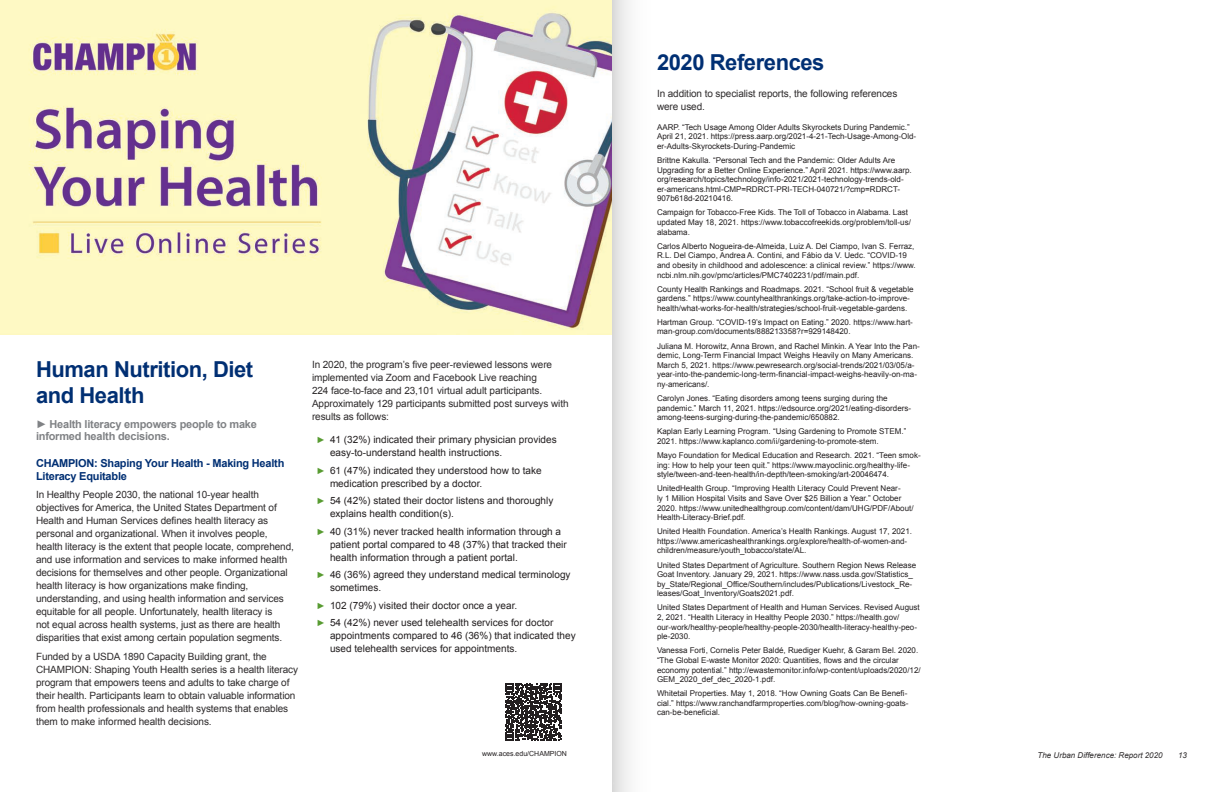
<style>
.page{position:relative;width:1224px;height:792px;background:#fff}
.page>*{position:absolute;margin:0;border:0;box-sizing:border-box;transform-origin:0 0}
.Headings{font:700 22px/26.4px "Arial";letter-spacing:-.02em;color:#002f73}
.Overview{font:700 11px/12px "Arial";letter-spacing:-.02em;color:#808285}
.Subhead_Blue{font:700 11px/13.2px "Arial";letter-spacing:-.02em;color:#002f73}
.Body_Text{font:10px/13px "Arial";letter-spacing:-.01em;color:#2e2b2c}
.t1{font:10px/13px "Arial";color:#231f20}
.References{font:8px/9.6px "Arial";color:#231f20}
.t2{font:italic 8px "Arial";color:#2e2b2c}
.Indicia{font:7px "Arial";color:#231f20}
.s1{font-weight:900;font-size:9px;color:#589b31}
</style>
<div class="page">
<svg style="left:505px;top:683px;width:57px;height:58px"></svg>
<div style="left:612px;top:0;width:74px;height:792px;background:linear-gradient(to right,#ebebeb,#fff)"></div>
<img style="left:0;top:0;width:612px;height:334px">
<p class="Headings" style="left:36px;top:356px;width:219px">Human Nutrition, Diet and Health</p>
<p class="Overview" style="left:36px;top:419px;width:222px">► Health literacy empowers people to make informed health decisions.</p>
<p class="Subhead_Blue" style="left:36px;top:457px;width:250px">CHAMPION: Shaping Your Health - Making Health<br>Literacy Equitable</p>
<p class="Body_Text" style="left:36px;top:488px;width:260px">In Healthy People 2030, the national 10-year health objectives for America, the United States Department of Health and Human Services defines health literacy as personal and organizational. When it involves people, health literacy is the extent that people locate, comprehend, and use information and services to make informed health decisions for themselves and other people. Organizational health literacy is how organizations make finding, understanding, and using health information and services equitable for all people. Unfortunately, health literacy is<br>not equal across health systems, just as there are health disparities that exist among certain population segments.</p>
<p class="Body_Text" style="left:36px;top:650px;width:264px">Funded by a USDA 1890 Capacity Building grant, the CHAMPION: Shaping Youth Health series is a health literacy program that empowers teens and adults to take charge of their health. Participants learn to obtain valuable information from health professionals and health systems that enables them to make informed health decisions.</p>
<p class="Body_Text" style="left:312px;top:358px;width:258px">In 2020, the program’s five peer-reviewed lessons were implemented via Zoom and Facebook Live reaching<br>224 face-to-face and 23,101 virtual adult participants.<br>Approximately 129 participants submitted post surveys with results as follows:</p>
<p class="t1" style="left:330px;top:433px;width:228px;text-indent:-14px"><span class="s1">►</span> 41 (32%) indicated their primary physician provides easy-to-understand health instructions.</p>
<p class="t1" style="left:330px;top:464px;width:213px;text-indent:-14px"><span class="s1">►</span> 61 (47%) indicated they understood how to take medication prescribed by a doctor.</p>
<p class="t1" style="left:330px;top:494px;width:225px;text-indent:-14px"><span class="s1">►</span> 54 (42%) stated their doctor listens and thoroughly explains health condition(s).</p>
<p class="t1" style="left:330px;top:525px;width:238px;text-indent:-14px"><span class="s1">►</span> 40 (31%) never tracked health information through a patient portal compared to 48 (37%) that tracked their health information through a patient portal.</p>
<p class="t1" style="left:330px;top:568px;width:242px;text-indent:-14px"><span class="s1">►</span> 46 (36%) agreed they understand medical terminology sometimes.</p>
<p class="t1" style="left:316px;top:599px;width:202px"><span class="s1">►</span> 102 (79%) visited their doctor once a year.</p>
<p class="t1" style="left:330px;top:616px;width:247px;text-indent:-14px"><span class="s1">►</span> 54 (42%) never used telehealth services for doctor appointments compared to 46 (36%) that indicated they used telehealth services for appointments.</p>
<p class="Headings" style="left:657px;top:50px;width:169px">2020 References</p>
<p class="Body_Text" style="left:657px;top:87px;width:242px">In addition to specialist reports, the following references were used.</p>
<p class="References" style="left:657px;top:122px;width:261px">AARP. “Tech Usage Among Older Adults Skyrockets During Pandemic.”<br>April 21, 2021. https://press.aarp.org/2021-4-21-Tech-Usage-Among-Old&shy;er-Adults-Skyrockets-During-Pandemic</p>
<p class="References" style="left:657px;top:155px;width:256px">Brittne Kakulla. “Personal Tech and the Pandemic: Older Adults Are Upgrading for a Better Online Experience.” April 2021. https://www.aarp. org/research/topics/technology/info-2021/2021-technology-trends-old&shy;er-americans.html-CMP=RDRCT-PRI-TECH-040721/?cmp=RDRCT-907b618d-20210416.</p>
<p class="References" style="left:657px;top:208px;width:255px">Campaign for Tobacco-Free Kids. The Toll of Tobacco in Alabama. Last updated May 18, 2021. https://www.tobaccofreekids.org/problem/toll-us/ alabama.</p>
<p class="References" style="left:657px;top:241px;width:260px">Carlos Alberto Nogueira-de-Almeida, Luiz A. Del Ciampo, Ivan S. Ferraz, R.L. Del Ciampo, Andrea A. Contini, and Fábio da V. Uedc. “COVID-19 and obesity in childhood and adolescence: a clinical review.” https://www. ncbi.nlm.nih.gov/pmc/articles/PMC7402231/pdf/main.pdf.</p>
<p class="References" style="left:657px;top:284px;width:258px">County Health Rankings and Roadmaps. 2021. “School fruit &amp; vegetable gardens.” https://www.countyhealthrankings.org/take-action-to-improve&shy;health/what-works-for-health/strategies/school-fruit-vegetable-gardens.</p>
<p class="References" style="left:657px;top:317px;width:257px">Hartman Group. “COVID-19’s Impact on Eating.” 2020. https://www.hart&shy;man-group.com/documents/888213358?r=929148420.</p>
<p class="References" style="left:657px;top:341px;width:264px">Juliana M. Horowitz, Anna Brown, and Rachel Minkin. A Year Into the Pan&shy;demic, Long-Term Financial Impact Weighs Heavily on Many Americans.<br>March 5, 2021. https://www.pewresearch.org/social-trends/2021/03/05/a&shy;year-into-the-pandemic-long-term-financial-impact-weighs-heavily-on-ma&shy;ny-americans/.</p>
<p class="References" style="left:657px;top:394px;width:256px">Carolyn Jones. “Eating disorders among teens surging during the pandemic.” March 11, 2021. https://edsource.org/2021/eating-disorders&shy;among-teens-surging-during-the-pandemic/650882.</p>
<p class="References" style="left:657px;top:427px;width:251px">Kaplan Early Learning Program. “Using Gardening to Promote STEM.”<br>2021. https://www.kaplanco.com/ii/gardening-to-promote-stem.</p>
<p class="References" style="left:657px;top:451px;width:265px">Mayo Foundation for Medical Education and Research. 2021. “Teen smok&shy;ing: How to help your teen quit.” https://www.mayoclinic.org/healthy-life&shy;style/tween-and-teen-health/in-depth/teen-smoking/art-20046474.</p>
<p class="References" style="left:657px;top:484px;width:258px">UnitedHealth Group. “Improving Health Literacy Could Prevent Near-<br>ly 1 Million Hospital Visits and Save Over $25 Billion a Year.” October 2020. https://www.unitedhealthgroup.com/content/dam/UHG/PDF/About/ Health-Literacy-Brief.pdf.</p>
<p class="References" style="left:657px;top:527px;width:257px">United Health Foundation. America’s Health Rankings. August 17, 2021. https://www.americashealthrankings.org/explore/health-of-women-and&shy;children/measure/youth_tobacco/state/AL.</p>
<p class="References" style="left:657px;top:560px;width:261px">United States Department of Agriculture. Southern Region News Release Goat Inventory. January 29, 2021. https://www.nass.usda.gov/Statistics_ by_State/Regional_Office/Southern/includes/Publications/Livestock_Re&shy;leases/Goat_Inventory/Goats2021.pdf.</p>
<p class="References" style="left:657px;top:603px;width:264px">United States Department of Health and Human Services. Revised August 2, 2021. “Health Literacy in Healthy People 2030.” https://health.gov/ our-work/healthy-people/healthy-people-2030/health-literacy-healthy-peo&shy;ple-2030.</p>
<p class="References" style="left:657px;top:646px;width:265px">Vanessa Forti, Cornelis Peter Baldé, Ruediger Kuehr, &amp; Garam Bel. 2020. “The Global E-waste Monitor 2020: Quantities, flows and the circular economy potential.” http://ewastemonitor.info/wp-content/uploads/2020/12/ GEM_2020_def_dec_2020-1.pdf.</p>
<p class="References" style="left:657px;top:689px;width:253px">Whitetail Properties. May 1, 2018. “How Owning Goats Can Be Benefi&shy;cial.” https://www.ranchandfarmproperties.com/blog/how-owning-goats&shy;can-be-beneficial.</p>
<p class="Indicia" style="left:482px;top:749px;width:86px">www.aces.edu/CHAMPION</p>
<p class="t2" style="left:1038px;top:750px;width:126px">The Urban Difference: Report 2020</p>
<p class="t2" style="left:1178px;top:750px;width:10px">13</p>
</div>
